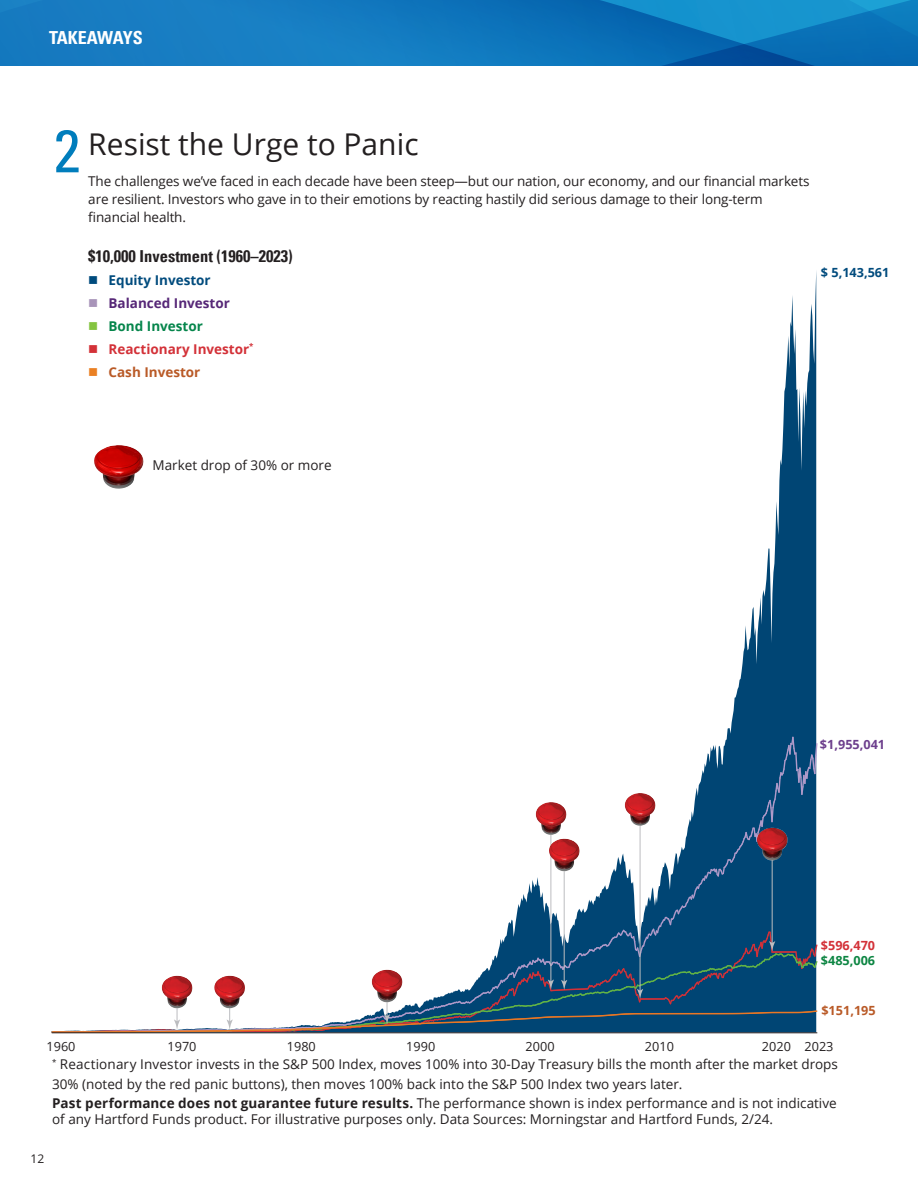
<style>
.page{position:relative;width:918px;height:1188px;background:#fff}
.page>*{position:absolute;margin:0;border:0;box-sizing:border-box;transform-origin:0 0}
.t1{font:condensed 60px "Univers LT Pro";color:#007dbc}
.t2{font:30px "Open Sans";color:#231f20}
.t3{font:700 condensed 18px "Univers LT Pro";letter-spacing:-.01em;color:#fff}
.t4{font:700 condensed 16.5px "Univers LT Pro";color:#231f20}
.Body_copy{font:13.5px/18px "Open Sans";color:#231f20}
.t5{font:700 13.5px "Open Sans";color:#d33138}
.t6{font:700 13.5px "Open Sans";color:#562777}
.t7{font:700 13.5px "Open Sans";color:#004b7d}
.t8{font:700 13.5px "Open Sans";color:#05854b}
.t9{font:700 13.5px "Open Sans";color:#b95a27}
.t10{font:12.6px "Open Sans";color:#231f20}
.t11{font:700 12.6px "Open Sans";color:#004b7d}
.t12{font:700 12.6px "Open Sans";color:#6d3f8d}
.t13{font:700 12.6px "Open Sans";color:#0c8542}
.t14{font:700 12.6px "Open Sans";color:#b95a27}
.t15{font:700 12.6px "Open Sans";color:#d33138}
.t16{font:12px "Open Sans";color:#231f20}
.s1{color:#a894b9}
.s2{color:#84c440}
.s3{color:#ea8023}
.s4{font-weight:700}
</style>
<div class="page">
<svg style="left:727px;top:279px;width:89px;height:457px"></svg>
<svg style="left:52px;top:736px;width:766px;height:297px"></svg>
<img style="left:623px;top:793px;width:34px;height:34px">
<img style="left:755px;top:828px;width:34px;height:34px">
<img style="left:548px;top:839px;width:33px;height:34px">
<img style="left:370px;top:970px;width:34px;height:34px">
<img style="left:213px;top:976px;width:34px;height:34px">
<img style="left:160px;top:976px;width:34px;height:34px">
<img style="left:94px;top:445px;width:50px;height:44px">
<svg style="left:0;top:0;width:918px;height:66px;background:#1178bd"></svg>
<p class="t3" style="left:49px;top:27px;width:95px">TAKEAWAYS</p>
<p class="t1" style="left:54px;top:113px;width:28px">2</p>
<p class="t2" style="left:88px;top:123px;width:332px">Resist the Urge to Panic</p>
<p class="Body_copy" style="left:88px;top:172px;width:723px">The challenges we’ve faced in each decade have been steep—but our nation, our economy, and our financial markets are resilient. Investors who gave in to their emotions by reacting hastily did serious damage to their long-term financial health.</p>
<p class="t4" style="left:88px;top:246px;width:206px">$10,000 Investment (1960–2023)</p>
<p class="t7" style="left:88px;top:271px;width:124px">■ Equity Investor</p>
<p class="t6" style="left:88px;top:294px;width:143px"><span class="s1">■</span> Balanced Investor</p>
<p class="t8" style="left:88px;top:317px;width:116px"><span class="s2">■</span> Bond Investor</p>
<p class="t5" style="left:88px;top:339px;width:167px">■ Reactionary Investor<sup>*</sup></p>
<p class="t9" style="left:88px;top:362px;width:114px"><span class="s3">■</span> Cash Investor</p>
<p class="t11" style="left:821px;top:264px;width:70px">$ 5,143,561</p>
<p class="Body_copy" style="left:153px;top:455px;width:181px">Market drop of 30% or more</p>
<p class="t12" style="left:820px;top:736px;width:67px">$1,955,041</p>
<p class="t15" style="left:821px;top:937px;width:56px">$596,470</p>
<p class="t13" style="left:821px;top:951px;width:56px">$485,006</p>
<p class="t14" style="left:821px;top:1002px;width:56px">$151,195</p>
<p class="t10" style="left:47px;top:1038px;width:30px">1960</p>
<p class="t10" style="left:168px;top:1038px;width:30px">1970</p>
<p class="t10" style="left:287px;top:1038px;width:30px">1980</p>
<p class="t10" style="left:406px;top:1038px;width:30px">1990</p>
<p class="t10" style="left:526px;top:1038px;width:30px">2000</p>
<p class="t10" style="left:645px;top:1038px;width:30px">2010</p>
<p class="t10" style="left:762px;top:1038px;width:73px">2020 2023</p>
<p class="Body_copy" style="left:52px;top:1054px;width:787px;line-height:19.5px"><sup>*</sup> Reactionary Investor invests in the S&amp;P 500 Index, moves 100% into 30-Day Treasury bills the month after the market drops<br>30% (noted by the red panic buttons), then moves 100% back into the S&amp;P 500 Index two years later.<br><span class="s4">Past performance does not guarantee future results.</span> The performance shown is index performance and is not indicative</p>
<p class="Body_copy" style="left:52px;top:1110px;width:722px">of any Hartford Funds product. For illustrative purposes only. Data Sources: Morningstar and Hartford Funds, 2/24.</p>
<p class="t16" style="left:31px;top:1151px;width:15px">12</p>
</div>
